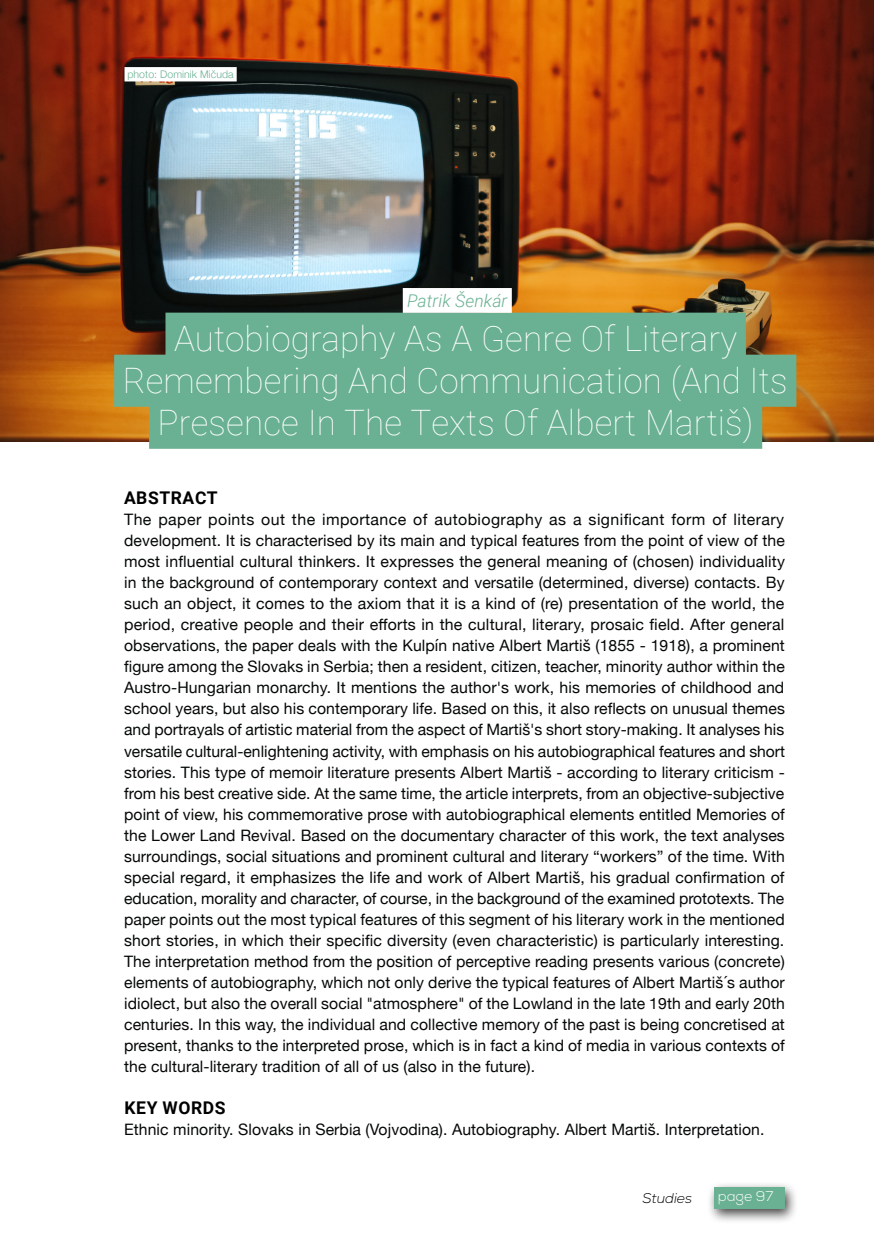
<style>
.page{position:relative;width:874px;height:1241px;background:#fff}
.page>*{position:absolute;margin:0;border:0;box-sizing:border-box;transform-origin:0 0}
.t1{font:100 35px/42px "Roboto";letter-spacing:.005em;color:#fff;text-align:center}
.t2{font:700 17.5px "Roboto";letter-spacing:.035em;color:#000}
.t3{font:italic 300 17.5px "Roboto";letter-spacing:.005em;color:#69b192}
.t4{font:15.75px/21px "Helvetica Neue";letter-spacing:.005em;color:#050808;text-align:justify}
.t5{font:italic 300 14px "Nexa";color:#000}
.t6{font:300 14px "Nexa";color:#fff}
.t7{font:300 10.5px "Helvetica Neue";letter-spacing:.005em;color:#69b192}
</style>
<div class="page">
<div style="left:705px;top:1180px;width:92px;height:43px;background:#000;opacity:.75"></div>
<div style="left:713px;top:1186px;width:71px;height:22px;background:#69b192"></div>
<img style="left:0;top:0;width:873px;height:441px">
<div style="left:165px;top:312px;width:580px;height:53px;background:#69b192"></div>
<div style="left:114px;top:354px;width:682px;height:53px;background:#69b192"></div>
<div style="left:149px;top:396px;width:612px;height:53px;background:#69b192"></div>
<div style="left:402px;top:288px;width:109px;height:25px;background:#fff"></div>
<div style="left:124px;top:67px;width:112px;height:14px;background:#fff"></div>
<p class="t7" style="left:127px;top:66px;width:108px">photo: Dominik Mičuda</p>
<p class="t3" style="left:407px;top:288px;width:102px">Patrik Šenkár</p>
<h1 class="t1" style="left:123px;top:316px;width:666px">Autobiography As A Genre Of Literary<br>Remembering And Communication (And Its<br>Presence In The Texts Of Albert Martiš)</h1>
<p class="t2" style="left:124px;top:486px;width:95px">ABSTRACT</p>
<p class="t4" style="left:124px;top:510px;width:662px">The paper points out the importance of autobiography as a significant form of literary development. It is characterised by its main and typical features from the point of view of the most influential cultural thinkers. It expresses the general meaning of (chosen) individuality in the background of contemporary context and versatile (determined, diverse) contacts. By such an object, it comes to the axiom that it is a kind of (re) presentation of the world, the period, creative people and their efforts in the cultural, literary, prosaic field. After general observations, the paper deals with the Kulpín native Albert Martiš (1855 - 1918), a prominent figure among the Slovaks in Serbia; then a resident, citizen, teacher, minority author within the Austro-Hungarian monarchy. It mentions the author's work, his memories of childhood and school years, but also his contemporary life. Based on this, it also reflects on unusual themes and portrayals of artistic material from the aspect of Martiš's short story-making. It analyses his versatile cultural-enlightening activity, with emphasis on his autobiographical features and short stories. This type of memoir literature presents Albert Martiš - according to literary criticism - from his best creative side. At the same time, the article interprets, from an objective-subjective point of view, his commemorative prose with autobiographical elements entitled Memories of the Lower Land Revival. Based on the documentary character of this work, the text analyses surroundings, social situations and prominent cultural and literary “workers” of the time. With special regard, it emphasizes the life and work of Albert Martiš, his gradual confirmation of education, morality and character, of course, in the background of the examined prototexts. The paper points out the most typical features of this segment of his literary work in the mentioned short stories, in which their specific diversity (even characteristic) is particularly interesting.<br>The interpretation method from the position of perceptive reading presents various (concrete) elements of autobiography, which not only derive the typical features of Albert Martiš´s author idiolect, but also the overall social "atmosphere" of the Lowland in the late 19th and early 20th centuries. In this way, the individual and collective memory of the past is being concretised at present, thanks to the interpreted prose, which is in fact a kind of media in various contexts of the cultural-literary tradition of all of us (also in the future).</p>
<p class="t2" style="left:124px;top:1095px;width:103px">KEY WORDS</p>
<p class="t4" style="left:124px;top:1119px;width:641px">Ethnic minority. Slovaks in Serbia (Vojvodina). Autobiography. Albert Martiš. Interpretation.</p>
<p class="t5" style="left:642px;top:1189px;width:51px">Studies</p>
<p class="t6" style="left:717px;top:1187px;width:57px">page 97</p>
</div>
